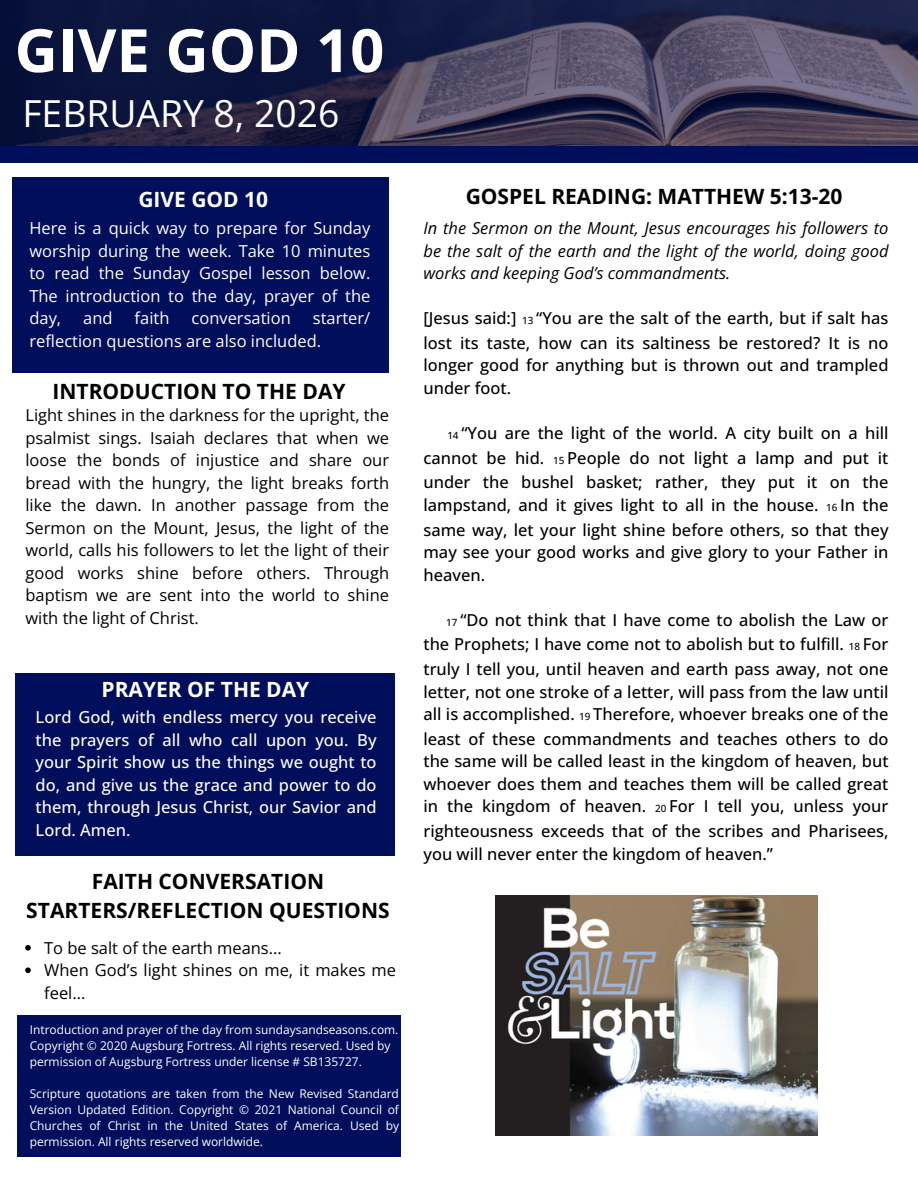
<style>
.page{position:relative;width:918px;height:1188px;background:#fff}
.page>*{position:absolute;margin:0;border:0;box-sizing:border-box;transform-origin:0 0}
.t1{font:700 59.7px "Open Sans";color:#fff}
.t2{font:37.2px "Open Sans";color:#fff}
.t3{font:700 21px/29.2px "Open Sans";color:#000;text-align:center}
.t4{font:700 21px "Open Sans";color:#fff}
.t5{font:500 16.5px/22.5px "Open Sans";color:#000}
.t6{font:16.5px/22.5px "Open Sans";color:#000;text-align:justify}
.t7{font:16.5px/22.5px "Open Sans";color:#fff;text-align:justify}
.t8{font:500 16.5px/22.5px "Open Sans";color:#fff;text-align:justify}
.t9{font:italic 16.5px/22.5px "Open Sans";color:#000;text-align:justify}
.t10{font:12px/16px "Open Sans";color:#fff}
.t11{font:500 9.9px "Open Sans";color:#000}
.s1{font-size:9.9px}
</style>
<div class="page">
<div style="left:0;top:0;width:918px;height:163px;background:#000e5b"></div>
<img style="left:0;top:0;width:918px;height:146px">
<div style="left:15px;top:673px;width:380px;height:182px;background:#000e5b"></div>
<div style="left:12px;top:177px;width:377px;height:196px;background:#000e5b"></div>
<div style="left:17px;top:1016px;width:384px;height:141px;background:#000e5b"></div>
<img style="left:495px;top:895px;width:322px;height:241px">
<svg style="left:25px;top:945px;width:6px;height:6px"></svg>
<svg style="left:25px;top:967px;width:6px;height:6px"></svg>
<h1 class="t1" style="left:15px;top:8px;width:371px">GIVE GOD 10</h1>
<h2 class="t2" style="left:22px;top:88px;width:318px">FEBRUARY 8, 2026</h2>
<h3 class="t4" style="left:138px;top:185px;width:131px">GIVE GOD 10</h3>
<h5 class="t7" style="left:29px;top:216px;width:342px">Here is a quick way to prepare for Sunday worship during the week. Take 10 minutes to read the Sunday Gospel lesson below.<br>The introduction to the day, prayer of the day,</h5>
<h5 class="t7" style="left:83px;top:306px;width:31px">and</h5>
<h5 class="t7" style="left:135px;top:306px;width:36px">faith</h5>
<h5 class="t7" style="left:192px;top:306px;width:101px">conversation</h5>
<h5 class="t7" style="left:29px;top:306px;width:342px;text-indent:283px">starter/ reflection questions are also included.</h5>
<h3 class="t3" style="left:52px;top:376px;width:295px">INTRODUCTION TO THE DAY</h3>
<h5 class="t6" style="left:25px;top:404px;width:365px">Light shines in the darkness for the upright, the psalmist sings. Isaiah declares that when we loose the bonds of injustice and share our bread with the hungry, the light breaks forth like the dawn. In another passage from the Sermon on the Mount, Jesus, the light of the world, calls his followers to let the light of their good works shine before others. Through baptism we are sent into the world to shine with the light of Christ.</h5>
<h3 class="t4" style="left:102px;top:675px;width:209px">PRAYER OF THE DAY</h3>
<h4 class="t8" style="left:36px;top:706px;width:342px">Lord God, with endless mercy you receive the prayers of all who call upon you. By your Spirit show us the things we ought to do, and give us the grace and power to do them, through Jesus Christ, our Savior and Lord. Amen.</h4>
<h3 class="t3" style="left:26px;top:866px;width:365px">FAITH CONVERSATION<br>STARTERS/REFLECTION QUESTIONS</h3>
<h5 class="t6" style="left:44px;top:936px;width:239px">To be salt of the earth means...</h5>
<h5 class="t6" style="left:44px;top:959px;width:353px">When God’s light shines on me, it makes me feel...</h5>
<p class="t10" style="left:30px;top:1021px;width:370px">Introduction and prayer of the day from sundaysandseasons.com.<br>Copyright © 2020 Augsburg Fortress. All rights reserved. Used by permission of Augsburg Fortress under license # SB135727.</p>
<p class="t10" style="left:30px;top:1085px;width:371px;text-align:justify">Scripture quotations are taken from the New Revised Standard Version Updated Edition. Copyright © 2021 National Council of Churches of Christ in the United States of America. Used by permission. All rights reserved worldwide.</p>
<h3 class="t3" style="left:466px;top:182px;width:378px">GOSPEL READING: MATTHEW 5:13-20</h3>
<h5 class="t9" style="left:423px;top:216px;width:467px">In the Sermon on the Mount, Jesus encourages his followers to be the salt of the earth and the light of the world, doing good works and keeping God’s commandments.</h5>
<h4 class="t5" style="left:423px;top:305px;width:467px;line-height:24.8px">[Jesus said:] <span class="s1">13</span> “You are the salt of the earth, but if salt has lost its taste, how can its saltiness be restored? It is no</h4>
<h4 class="t5" style="left:423px;top:354px;width:467px">longer good for anything but is thrown out and trampled under foot.</h4>
<h4 class="t5" style="left:423px;top:420px;width:467px;line-height:24.8px;text-align:justify;text-indent:24px"><span class="s1">14</span> “You are the light of the world. A city built on a hill cannot be hid. <span class="s1">15</span> People do not light a lamp and put it under the bushel basket; rather, they put it on the</h4>
<h4 class="t5" style="left:423px;top:492px;width:467px;line-height:24.8px">lampstand, and it gives light to all in the house. <span class="s1">16</span> In the same way, let your light shine before others, so that they</h4>
<h4 class="t5" style="left:423px;top:540px;width:467px">may see your good works and give glory to your Father in heaven.</h4>
<h4 class="t11" style="left:446px;top:615px;width:13px">17</h4>
<h4 class="t5" style="left:423px;top:607px;width:467px;line-height:24.8px;text-align:justify;text-indent:37px">“Do not think that I have come to abolish the Law or the Prophets; I have come not to abolish but to fulfill. <span class="s1">18</span> For truly I tell you, until heaven and earth pass away, not one</h4>
<h4 class="t5" style="left:423px;top:680px;width:467px">letter, not one stroke of a letter, will pass from the law until all is accomplished. <span class="s1">19</span> Therefore, whoever breaks one of the</h4>
<h4 class="t5" style="left:423px;top:727px;width:467px;text-align:justify">least of these commandments and teaches others to do the same will be called least in the kingdom of heaven, but whoever does them and teaches them will be called great in the kingdom of heaven. <span class="s1">20</span> For I tell you, unless your</h4>
<h4 class="t5" style="left:423px;top:819px;width:467px">righteousness exceeds that of the scribes and Pharisees, you will never enter the kingdom of heaven.”</h4>
</div>
